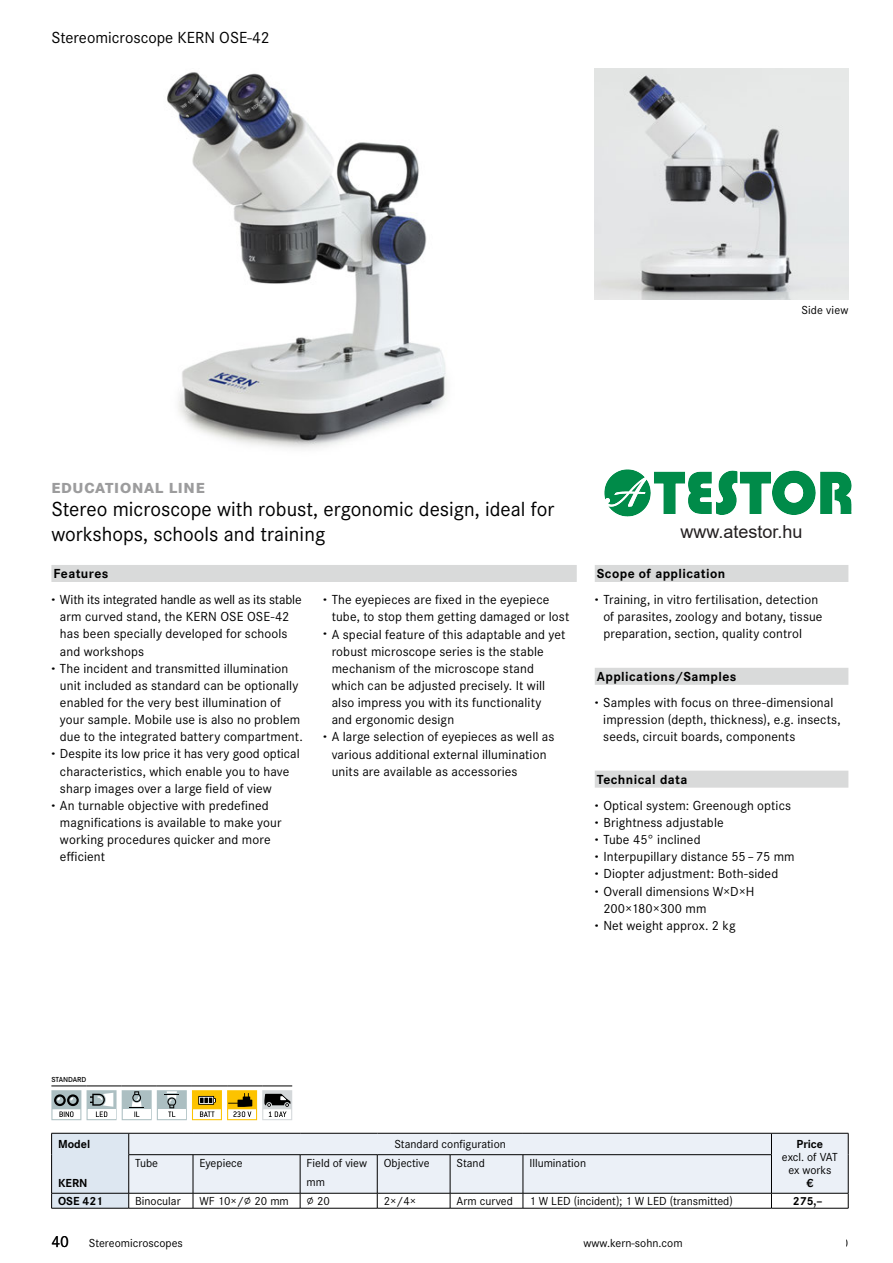
<style>
.page{position:relative;width:893px;height:1263px;background:#fff}
.page>*{position:absolute;margin:0;border:0;box-sizing:border-box;transform-origin:0 0}
.t1{font:21.15px/25.3px "Corporate S Pro";color:#000}
.t2{font:18px "Arial";color:#231f20}
.t3{font:16.65px "Corporate S Pro";color:#000}
.t4{font:800 15.15px "Corporate S Pro";letter-spacing:.05em;color:#9c9c9d}
.t5{font:13.65px/25.7px "Corporate S Pro";letter-spacing:.01em;color:#000}
.t6{font:13.65px/25.7px "Corporate S Pro";letter-spacing:-.015em;color:#000}
.t7{font:12.15px/12.9px "Corporate S Pro";color:#000;text-align:center}
.t8{font:700 12.15px "Corporate S Pro";color:#000}
.t9{font:600 7.5px "Corporate S Pro";color:#000}
.s1{font-weight:700}
.s2{font-weight:800}
</style>
<div class="page">
<img style="left:167px;top:72px;width:280px;height:377px">
<hr style="left:51px;top:1208px;width:78px;height:1px;background:#000">
<hr style="left:129px;top:1208px;width:64px;height:1px;background:#000">
<hr style="left:193px;top:1208px;width:107px;height:1px;background:#000">
<hr style="left:300px;top:1208px;width:77px;height:1px;background:#000">
<hr style="left:377px;top:1208px;width:73px;height:1px;background:#000">
<hr style="left:450px;top:1208px;width:73px;height:1px;background:#000">
<hr style="left:523px;top:1208px;width:248px;height:1px;background:#000">
<hr style="left:771px;top:1208px;width:77px;height:1px;background:#000">
<svg style="left:51px;top:1133px;width:798px;height:75px"></svg>
<hr style="left:51px;top:1086px;width:36px;height:1px;background:#000">
<hr style="left:87px;top:1086px;width:35px;height:1px;background:#000">
<hr style="left:122px;top:1086px;width:35px;height:1px;background:#000">
<hr style="left:157px;top:1086px;width:35px;height:1px;background:#000">
<hr style="left:192px;top:1086px;width:35px;height:1px;background:#000">
<hr style="left:227px;top:1086px;width:35px;height:1px;background:#000">
<hr style="left:262px;top:1086px;width:30px;height:1px;background:#000">
<svg style="left:51px;top:1090px;width:30px;height:30px"></svg>
<svg style="left:87px;top:1090px;width:205px;height:30px"></svg>
<img style="left:595px;top:69px;width:253px;height:230px">
<div style="left:51px;top:565px;width:526px;height:17px;background:#d9dada"></div>
<div style="left:595px;top:565px;width:253px;height:17px;background:#d9dada"></div>
<div style="left:595px;top:668px;width:253px;height:17px;background:#d9dada"></div>
<div style="left:595px;top:771px;width:253px;height:17px;background:#d9dada"></div>
<img style="left:604px;top:469px;width:248px;height:48px">
<p class="t3" style="left:51px;top:25px;width:220px">Stereomicroscope KERN OSE-42</p>
<p class="t7" style="left:801px;top:303px;width:49px">Side view</p>
<p class="t4" style="left:51px;top:475px;width:155px">EDUCATIONAL LINE</p>
<p class="t1" style="left:51px;top:494px;width:504px">Stereo microscope with robust, ergonomic design, ideal for workshops, schools and training</p>
<p class="t6" style="left:51px;top:560px;width:252px"><span class="s1">Features<br></span><span class="s2">·</span> With its integrated handle as well as its stable</p>
<p class="t5" style="left:60px;top:603px;width:231px">arm curved stand, the KERN OSE OSE-42</p>
<p class="t5" style="left:60px;top:620px;width:229px">has been specially developed for schools</p>
<p class="t5" style="left:60px;top:637px;width:86px">and workshops</p>
<p class="t5" style="left:51px;top:654px;width:238px"><span class="s2">·</span> The incident and transmitted illumination</p>
<p class="t5" style="left:60px;top:671px;width:240px">unit included as standard can be optionally</p>
<p class="t5" style="left:60px;top:689px;width:223px">enabled for the very best illumination of</p>
<p class="t5" style="left:60px;top:706px;width:242px">your sample. Mobile use is also no problem</p>
<p class="t5" style="left:60px;top:723px;width:244px">due to the integrated battery compartment.</p>
<p class="t5" style="left:51px;top:740px;width:250px"><span class="s2">·</span> Despite its low price it has very good optical</p>
<p class="t5" style="left:60px;top:757px;width:231px">characteristics, which enable you to have</p>
<p class="t5" style="left:60px;top:774px;width:213px">sharp images over a large field of view</p>
<p class="t5" style="left:51px;top:791px;width:219px"><span class="s2">·</span> An turnable objective with predefined</p>
<p class="t5" style="left:60px;top:809px;width:223px">magnifications is available to make your</p>
<p class="t5" style="left:60px;top:826px;width:212px">working procedures quicker and more</p>
<p class="t5" style="left:60px;top:843px;width:47px">efficient</p>
<p class="t5" style="left:323px;top:586px;width:228px"><span class="s2">·</span> The eyepieces are fixed in the eyepiece</p>
<p class="t5" style="left:332px;top:603px;width:239px">tube, to stop them getting damaged or lost</p>
<p class="t5" style="left:323px;top:620px;width:244px"><span class="s2">·</span> A special feature of this adaptable and yet</p>
<p class="t5" style="left:332px;top:637px;width:214px">robust microscope series is the stable</p>
<p class="t5" style="left:332px;top:654px;width:204px">mechanism of the microscope stand</p>
<p class="t5" style="left:332px;top:672px;width:215px">which can be adjusted precisely. It will</p>
<p class="t5" style="left:332px;top:689px;width:211px">also impress you with its functionality</p>
<p class="t5" style="left:332px;top:706px;width:124px">and ergonomic design</p>
<p class="t5" style="left:323px;top:723px;width:233px"><span class="s2">·</span> A large selection of eyepieces as well as</p>
<p class="t5" style="left:332px;top:740px;width:216px">various additional external illumination</p>
<p class="t5" style="left:332px;top:757px;width:187px">units are available as accessories</p>
<p class="t2" style="left:680px;top:520px;width:124px">www.atestor.hu</p>
<p class="t5" style="left:595px;top:560px;width:225px"><span class="s1">Scope of application<br></span><span class="s2">·</span> Training, in vitro fertilisation, detection</p>
<p class="t5" style="left:603px;top:607px;width:221px;line-height:17.1px">of parasites, zoology and botany, tissue preparation, section, quality control</p>
<p class="t5" style="left:595px;top:663px;width:240px"><span class="s1">Applications/Samples<br></span><span class="s2">·</span> Samples with focus on three-dimensional</p>
<p class="t5" style="left:603px;top:710px;width:239px;line-height:17.1px">impression (depth, thickness), e.g. insects, seeds, circuit boards, components</p>
<p class="t5" style="left:595px;top:766px;width:198px"><span class="s1">Technical data<br></span><span class="s2">·</span> Optical system: Greenough optics</p>
<p class="t5" style="left:595px;top:809px;width:130px"><span class="s2">·</span> Brightness adjustable</p>
<p class="t5" style="left:595px;top:826px;width:107px"><span class="s2">·</span> Tube 45° inclined</p>
<p class="t5" style="left:595px;top:843px;width:201px"><span class="s2">·</span> Interpupillary distance 55 – 75 mm</p>
<p class="t5" style="left:595px;top:860px;width:185px"><span class="s2">·</span> Diopter adjustment: Both-sided</p>
<p class="t5" style="left:595px;top:877px;width:161px"><span class="s2">·</span> Overall dimensions W×D×H</p>
<p class="t5" style="left:603px;top:894px;width:105px">200×180×300 mm</p>
<p class="t5" style="left:595px;top:911px;width:143px"><span class="s2">·</span> Net weight approx. 2 kg</p>
<p class="t9" style="left:51px;top:1074px;width:37px">STANDARD</p>
<p class="t8" style="left:58px;top:1134px;width:34px">Model</p>
<p class="t7" style="left:394px;top:1137px;width:113px">Standard configuration</p>
<p class="t7" style="left:782px;top:1137px;width:57px"><span class="s1">Price<br></span>excl. of VAT ex works<br><span class="s1">€</span></p>
<p class="t7" style="left:135px;top:1156px;width:24px">Tube</p>
<p class="t7" style="left:199px;top:1156px;width:45px">Eyepiece</p>
<p class="t7" style="left:307px;top:1156px;width:62px">Field of view</p>
<p class="t7" style="left:384px;top:1156px;width:47px">Objective</p>
<p class="t7" style="left:456px;top:1156px;width:30px">Stand</p>
<p class="t7" style="left:529px;top:1156px;width:58px">Illumination</p>
<p class="t7" style="left:135px;top:1193px;width:47px">Binocular</p>
<p class="t7" style="left:457px;top:1193px;width:58px">Arm curved</p>
<p class="t7" style="left:529px;top:1193px;width:205px">1 W LED (incident); 1 W LED (transmitted)</p>
<p class="t8" style="left:58px;top:1173px;width:31px">KERN</p>
<p class="t7" style="left:307px;top:1175px;width:20px">mm</p>
<p class="t8" style="left:58px;top:1191px;width:47px">OSE 421</p>
<p class="t7" style="left:199px;top:1193px;width:91px">WF 10×/∅ 20 mm</p>
<p class="t7" style="left:307px;top:1193px;width:25px">∅ 20</p>
<p class="t7" style="left:384px;top:1193px;width:34px">2×/4×</p>
<p class="t8" style="left:793px;top:1191px;width:31px">275,–</p>
<p class="t7" style="left:89px;top:1235px;width:95px">Stereomicroscopes</p>
<p class="t3" style="left:51px;top:1229px;width:19px">40</p>
</div>
